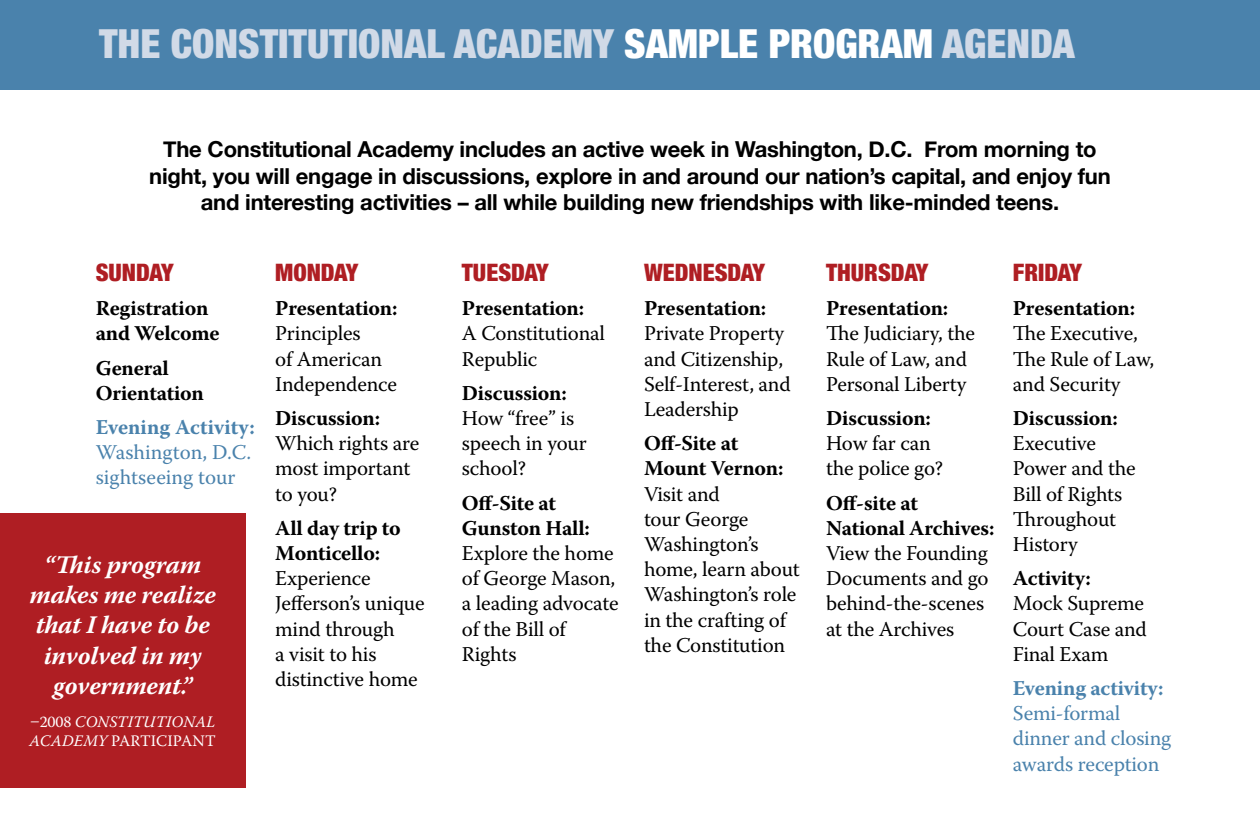
<style>
.page{position:relative;width:1260px;height:828px;background:#fff}
.page>*{position:absolute;margin:0;border:0;box-sizing:border-box;transform-origin:0 0}
.t1{font:900 condensed 40px "Helvetica Neue";color:#d1dae7}
.t2{font:italic 700 25.2px/30.2px "Warnock Pro";letter-spacing:-.01em;color:#fff;text-align:center}
.t3{font:900 condensed 24px "Helvetica Neue";color:#af1e23}
.t4{font:700 22px/26.4px "Helvetica Neue";letter-spacing:-.01em;color:#000;text-align:center}
.t5{font:21px/25.2px "Warnock Pro";letter-spacing:-.01em;color:#000}
.t6{font:700 21px/25.2px "Warnock Pro";letter-spacing:-.01em;color:#000}
.t7{font:21px/25.2px "Warnock Pro";letter-spacing:-.01em;color:#4a82ac}
.t8{font:700 21px "Warnock Pro";color:#4a82ac}
.t9{font:italic 16px/19.2px "Warnock Pro";letter-spacing:.02em;color:#fff}
.t10{font:16px "Warnock Pro";color:#fff}
.s1{color:#fff}
.s2{font-style:normal}
</style>
<div class="page">
<div style="left:0;top:0;width:1260px;height:90px;background:#4a82ac"></div>
<div style="left:0;top:513px;width:246px;height:275px;background:#af1e23"></div>
<h1 class="t1" style="left:99px;top:20px;width:978px">THE CONSTITUTIONAL ACADEMY <span class="s1">SAMPLE PROGRAM</span> AGENDA</h1>
<p class="t4" style="left:149px;top:136px;width:963px">The Constitutional Academy includes an active week in Washington, D.C. From morning to night, you will engage in discussions, explore in and around our nation’s capital, and enjoy fun and interesting activities – all while building new friendships with like-minded teens.</p>
<p class="t3" style="left:96px;top:258px;width:79px">SUNDAY</p>
<p class="t6" style="left:96px;top:295px;width:126px">Registration and Welcome</p>
<p class="t6" style="left:96px;top:355px;width:110px">General<br>Orientation</p>
<p class="t8" style="left:96px;top:414px;width:160px">Evening Activity:</p>
<p class="t7" style="left:96px;top:439px;width:157px">Washington, D.C. sightseeing tour</p>
<p class="t2" style="left:30px;top:549px;width:188px">“This program makes me realize that I have to be involved in my government.”</p>
<p class="t9" style="left:29px;top:712px;width:187px"><span class="s2">–2008</span> CONSTITUTIONAL<br>ACADEMY <span class="s2">participan</span></p>
<p class="t10" style="left:205px;top:731px;width:12px">t</p>
<p class="t3" style="left:275px;top:258px;width:85px">MONDAY</p>
<p class="t6" style="left:275px;top:295px;width:124px">Presentation:</p>
<p class="t5" style="left:275px;top:320px;width:123px">Principles<br>of American<br>Independence</p>
<p class="t6" style="left:275px;top:405px;width:106px">Discussion:</p>
<p class="t5" style="left:275px;top:430px;width:146px">Which rights are most important to you?</p>
<p class="t6" style="left:275px;top:515px;width:127px">All day trip to<br>Monticello:</p>
<p class="t5" style="left:275px;top:565px;width:151px">Experience<br>Jefferson’s unique mind through<br>a visit to his distinctive home</p>
<p class="t3" style="left:462px;top:258px;width:88px">TUESDAY</p>
<p class="t6" style="left:462px;top:295px;width:124px">Presentation:</p>
<p class="t5" style="left:462px;top:320px;width:145px">A Constitutional<br>Republic</p>
<p class="t6" style="left:462px;top:380px;width:106px">Discussion:</p>
<p class="t5" style="left:462px;top:405px;width:126px">How “free” is speech in your school?</p>
<p class="t6" style="left:462px;top:490px;width:129px">Off-Site at<br>Gunston Hall:</p>
<p class="t5" style="left:462px;top:540px;width:158px">Explore the home of George Mason, a leading advocate of the Bill of<br>Rights</p>
<p class="t3" style="left:644px;top:258px;width:122px">WEDNESDAY</p>
<p class="t6" style="left:644px;top:295px;width:124px">Presentation:</p>
<p class="t5" style="left:644px;top:320px;width:148px">Private Property and Citizenship,<br>Self-Interest, and<br>Leadership</p>
<p class="t6" style="left:644px;top:430px;width:141px">Off-Site at<br>Mount Vernon:</p>
<p class="t5" style="left:644px;top:481px;width:157px">Visit and<br>tour George<br>Washington’s home, learn about<br>Washington’s role in the crafting of the Constitution</p>
<p class="t3" style="left:826px;top:258px;width:104px">THURSDAY</p>
<p class="t6" style="left:826px;top:295px;width:124px">Presentation:</p>
<p class="t5" style="left:826px;top:320px;width:151px">The Judiciary, the<br>Rule of Law, and<br>Personal Liberty</p>
<p class="t6" style="left:826px;top:405px;width:106px">Discussion:</p>
<p class="t5" style="left:826px;top:430px;width:118px">How far can the police go?</p>
<p class="t6" style="left:826px;top:490px;width:170px">Off-site at<br>National Archives:</p>
<p class="t5" style="left:826px;top:540px;width:164px">View the Founding<br>Documents and go behind-the-scenes at the Archives</p>
<p class="t3" style="left:1013px;top:258px;width:70px">FRIDAY</p>
<p class="t6" style="left:1013px;top:295px;width:124px">Presentation:</p>
<p class="t5" style="left:1013px;top:320px;width:143px">The Executive,<br>The Rule of Law, and Security</p>
<p class="t6" style="left:1013px;top:405px;width:106px">Discussion:</p>
<p class="t5" style="left:1013px;top:430px;width:124px">Executive<br>Power and the<br>Bill of Rights<br>Throughout<br>History</p>
<p class="t6" style="left:1013px;top:565px;width:80px">Activity:</p>
<p class="t5" style="left:1013px;top:590px;width:136px">Mock Supreme<br>Court Case and<br>Final Exam</p>
<p class="t8" style="left:1013px;top:675px;width:152px">Evening activity:</p>
<p class="t7" style="left:1013px;top:700px;width:160px">Semi-formal dinner and closing awards reception</p>
</div>
